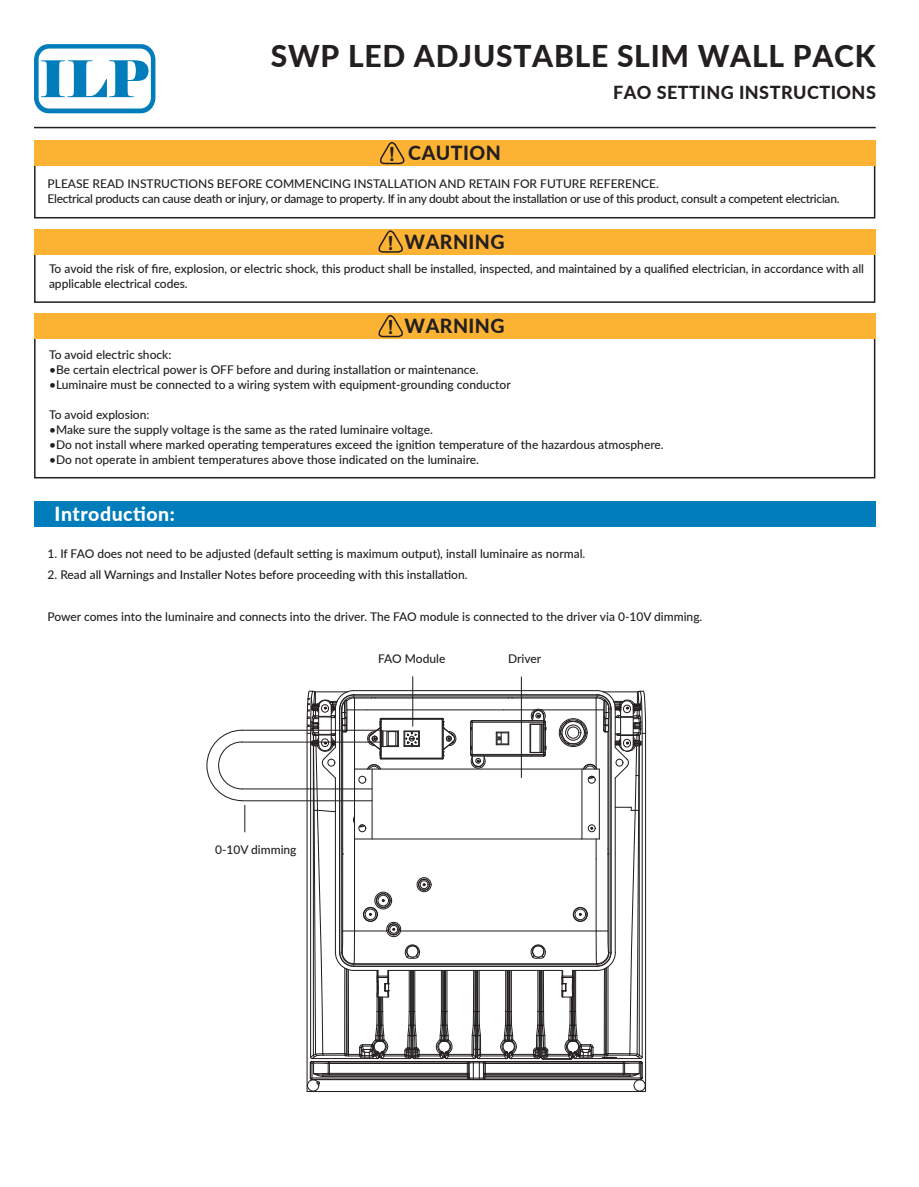
<style>
.page{position:relative;width:919px;height:1187px;background:#fff}
.page>*{position:absolute;margin:0;border:0;box-sizing:border-box;transform-origin:0 0}
.t1{font:800 30px "Lato";letter-spacing:.025em;color:#231f20}
.t2{font:800 19.5px "Lato";letter-spacing:.025em;color:#231f20}
.t3{font:800 19.5px "Lato";letter-spacing:.025em;color:#fff}
.t4{font:700 19.5px "Arial";color:#231f20}
.t5{font:800 18px "Lato";letter-spacing:.025em;color:#231f20}
.t6{font:500 12px/15px "Lato";color:#231f20}
.t7{font:500 12px/15px "Lato";letter-spacing:-.025em;color:#231f20}
</style>
<div class="page">
<div style="left:34px;top:161px;width:841px;height:57px;border:2px solid #231f20"></div>
<div style="left:34px;top:243px;width:841px;height:60px;border:2px solid #231f20"></div>
<hr style="left:34px;top:127px;width:841px;height:1px;background:#231f20">
<div style="left:34px;top:140px;width:841px;height:26px;background:#fcb333"></div>
<div style="left:34px;top:229px;width:841px;height:25px;background:#fcb333"></div>
<div style="left:34px;top:501px;width:841px;height:26px;background:#007dba"></div>
<svg style="left:380px;top:142px;width:25px;height:23px"></svg>
<svg style="left:378px;top:230px;width:25px;height:23px"></svg>
<div style="left:34px;top:327px;width:841px;height:151px;border:2px solid #231f20"></div>
<div style="left:34px;top:313px;width:841px;height:26px;background:#fcb333"></div>
<svg style="left:378px;top:315px;width:25px;height:23px"></svg>
<svg style="left:34px;top:44px;width:121px;height:69px"></svg>
<hr style="left:307px;top:1090px;width:338px;height:1px;background:#231f20">
<hr style="left:306px;top:733px;width:1px;height:358px;background:#231f20">
<hr style="left:645px;top:733px;width:1px;height:358px;background:#231f20">
<div style="left:307px;top:1079px;width:12px;height:12px;border:1px solid #231f20;border-radius:50%"></div>
<div style="left:633px;top:1079px;width:12px;height:12px;border:1px solid #231f20;border-radius:50%"></div>
<svg style="left:306px;top:689px;width:340px;height:395px"></svg>
<hr style="left:242px;top:788px;width:130px;height:1px;background:#231f20">
<hr style="left:242px;top:800px;width:130px;height:1px;background:#231f20">
<hr style="left:242px;top:741px;width:139px;height:1px;background:#231f20">
<hr style="left:242px;top:729px;width:139px;height:1px;background:#231f20">
<hr style="left:412px;top:676px;width:1px;height:50px;background:#231f20">
<svg style="left:206px;top:729px;width:39px;height:102px"></svg>
<hr style="left:521px;top:677px;width:1px;height:100px;background:#231f20">
<h1 class="t1" style="left:271px;top:34px;width:606px">SWP LED ADJUSTABLE SLIM WALL PACK</h1>
<h2 class="t4" style="left:389px;top:142px;width:8px">!</h2>
<h2 class="t2" style="left:408px;top:138px;width:94px">CAUTION</h2>
<h3 class="t5" style="left:613px;top:79px;width:264px">FAO SETTING INSTRUCTIONS</h3>
<p class="t7" style="left:48px;top:175px;width:793px">PLEASE READ INSTRUCTIONS BEFORE COMMENCING INSTALLATION AND RETAIN FOR FUTURE REFERENCE.<br>Electrical products can cause death or injury, or damage to property. If in any doubt about the installation or use of this product, consult a competent electrician.</p>
<h2 class="t4" style="left:387px;top:230px;width:8px">!</h2>
<h2 class="t2" style="left:404px;top:227px;width:102px">WARNING</h2>
<p class="t6" style="left:49px;top:261px;width:816px">To avoid the risk of fire, explosion, or electric shock, this product shall be installed, inspected, and maintained by a qualified electrician, in accordance with all applicable electrical codes.</p>
<h2 class="t4" style="left:387px;top:315px;width:8px">!</h2>
<h2 class="t2" style="left:404px;top:311px;width:102px">WARNING</h2>
<p class="t6" style="left:49px;top:347px;width:124px">To avoid electric shock:</p>
<p class="t6" style="left:49px;top:362px;width:431px">•Be certain electrical power is OFF before and during installation or maintenance.</p>
<p class="t6" style="left:49px;top:377px;width:463px">•Luminaire must be connected to a wiring system with equipment-grounding conductor</p>
<p class="t6" style="left:49px;top:407px;width:102px">To avoid explosion:</p>
<p class="t6" style="left:49px;top:422px;width:385px">•Make sure the supply voltage is the same as the rated luminaire voltage.</p>
<p class="t6" style="left:49px;top:437px;width:616px">•Do not install where marked operating temperatures exceed the ignition temperature of the hazardous atmosphere.</p>
<p class="t6" style="left:49px;top:452px;width:431px">•Do not operate in ambient temperatures above those indicated on the luminaire.</p>
<h2 class="t3" style="left:55px;top:499px;width:122px">Introduction:</h2>
<p class="t6" style="left:48px;top:545px;width:539px">1. If FAO does not need to be adjusted (default setting is maximum output), install luminaire as normal.</p>
<p class="t6" style="left:48px;top:566px;width:421px">2. Read all Warnings and Installer Notes before proceeding with this installation.</p>
<p class="t6" style="left:48px;top:608px;width:656px">Power comes into the luminaire and connects into the driver. The FAO module is connected to the driver via 0-10V dimming.</p>
<p class="t6" style="left:215px;top:841px;width:83px">0-10V dimming</p>
<p class="t6" style="left:378px;top:650px;width:69px">FAO Module</p>
<p class="t6" style="left:508px;top:650px;width:35px">Driver</p>
</div>
